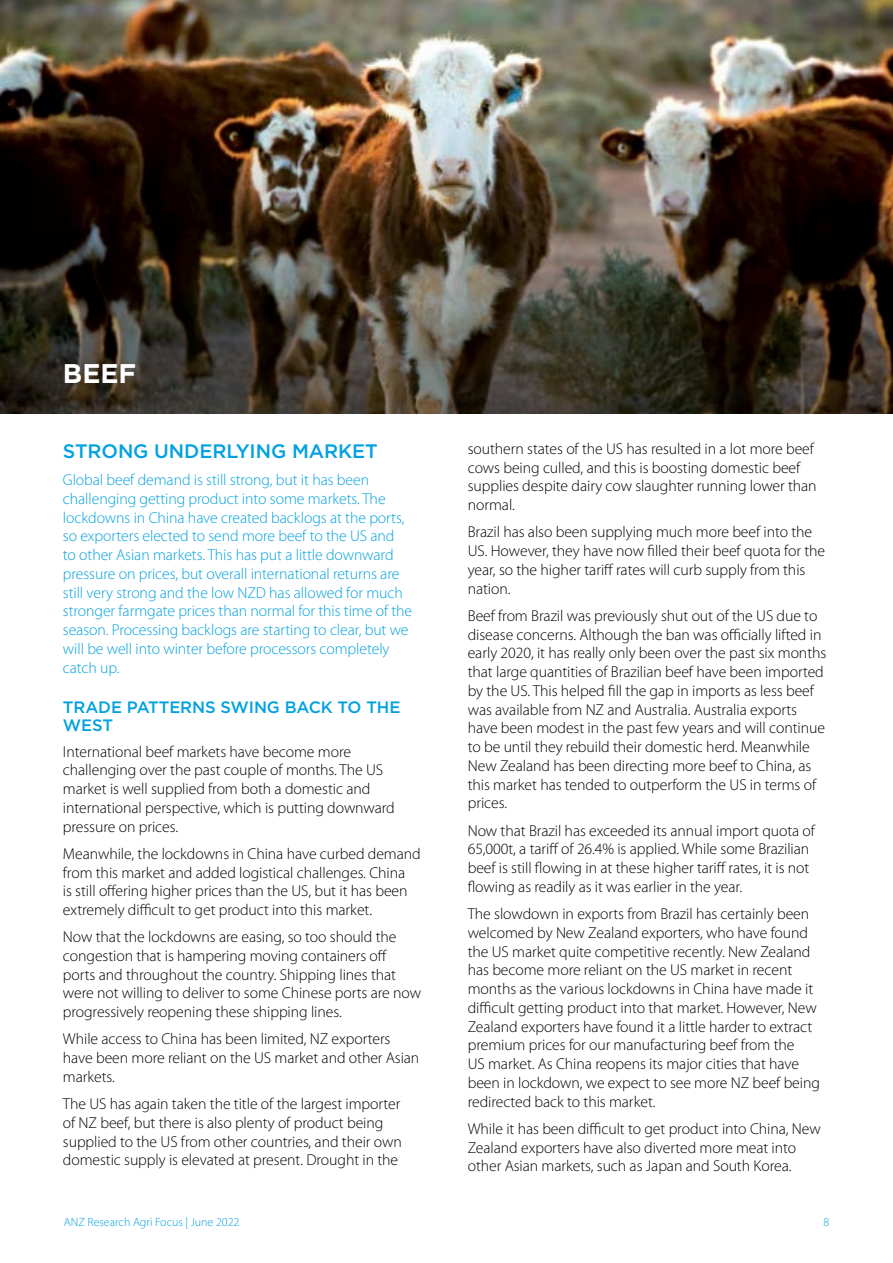
<style>
.page{position:relative;width:893px;height:1263px;background:#fff}
.page>*{position:absolute;margin:0;border:0;box-sizing:border-box;transform-origin:0 0}
.t1{font:700 27px "Gotham";color:#fff}
.t2{font:500 19.5px "Gotham";letter-spacing:-.005em;color:#00a1e0}
.t3{font:500 16.5px/18.8px "Gotham";letter-spacing:-.005em;color:#00a1e0}
.t4{font:300 15.75px/18.8px "Myriad Pro";letter-spacing:-.005em;color:#000}
.t5{font:300 15.75px/18.8px "Myriad Pro";letter-spacing:-.005em;color:#00a1e0}
.t6{font:300 12px "Myriad Pro";color:#00a1e0}
</style>
<div class="page">
<img style="left:0;top:0;width:893px;height:413px">
<h1 class="t1" style="left:63px;top:356px;width:75px">BEEF</h1>
<p class="t2" style="left:63px;top:438px;width:316px">STRONG UNDERLYING MARKET</p>
<p class="t5" style="left:63px;top:470px;width:351px">Global beef demand is still strong, but it has been challenging getting product into some markets. The lockdowns in China have created backlogs at the ports, so exporters elected to send more beef to the US and<br>to other Asian markets. This has put a little downward pressure on prices, but overall international returns are still very strong and the low NZD has allowed for much stronger farmgate prices than normal for this time of the season. Processing backlogs are starting to clear, but we will be well into winter before processors completely catch up.</p>
<p class="t3" style="left:63px;top:697px;width:339px">TRADE PATTERNS SWING BACK TO THE<br>WEST</p>
<p class="t4" style="left:63px;top:742px;width:333px">International beef markets have become more challenging over the past couple of months. The US market is well supplied from both a domestic and international perspective, which is putting downward pressure on prices.</p>
<p class="t4" style="left:63px;top:844px;width:359px">Meanwhile, the lockdowns in China have curbed demand from this market and added logistical challenges. China<br>is still offering higher prices than the US, but it has been extremely difficult to get product into this market.</p>
<p class="t4" style="left:63px;top:927px;width:360px">Now that the lockdowns are easing, so too should the congestion that is hampering moving containers off ports and throughout the country. Shipping lines that were not willing to deliver to some Chinese ports are now progressively reopening these shipping lines.</p>
<p class="t4" style="left:63px;top:1030px;width:358px">While access to China has been limited, NZ exporters have been more reliant on the US market and other Asian markets.</p>
<p class="t4" style="left:63px;top:1094px;width:340px">The US has again taken the title of the largest importer of NZ beef, but there is also plenty of product being supplied to the US from other countries, and their own domestic supply is elevated at present. Drought in the</p>
<p class="t4" style="left:468px;top:439px;width:350px">southern states of the US has resulted in a lot more beef cows being culled, and this is boosting domestic beef supplies despite dairy cow slaughter running lower than normal.</p>
<p class="t4" style="left:468px;top:523px;width:359px">Brazil has also been supplying much more beef into the US. However, they have now filled their beef quota for the year, so the higher tariff rates will curb supply from this nation.</p>
<p class="t4" style="left:468px;top:606px;width:360px">Beef from Brazil was previously shut out of the US due to disease concerns. Although the ban was officially lifted in early 2020, it has really only been over the past six months that large quantities of Brazilian beef have been imported by the US. This helped fill the gap in imports as less beef was available from NZ and Australia. Australia exports have been modest in the past few years and will continue to be until they rebuild their domestic herd. Meanwhile New Zealand has been directing more beef to China, as this market has tended to outperform the US in terms of prices.</p>
<p class="t4" style="left:468px;top:821px;width:349px">Now that Brazil has exceeded its annual import quota of 65,000t, a tariff of 26.4% is applied. While some Brazilian beef is still flowing in at these higher tariff rates, it is not flowing as readily as it was earlier in the year.</p>
<p class="t4" style="left:468px;top:904px;width:354px">The slowdown in exports from Brazil has certainly been welcomed by New Zealand exporters, who have found the US market quite competitive recently. New Zealand has become more reliant on the US market in recent months as the various lockdowns in China have made it difficult getting product into that market. However, New Zealand exporters have found it a little harder to extract premium prices for our manufacturing beef from the<br>US market. As China reopens its major cities that have been in lockdown, we expect to see more NZ beef being redirected back to this market.</p>
<p class="t4" style="left:468px;top:1119px;width:355px">While it has been difficult to get product into China, New<br>Zealand exporters have also diverted more meat into other Asian markets, such as Japan and South Korea.</p>
<p class="t6" style="left:64px;top:1215px;width:177px">ANZ Research Agri Focus | June 2022</p>
<p class="t6" style="left:823px;top:1215px;width:7px">8</p>
</div>
